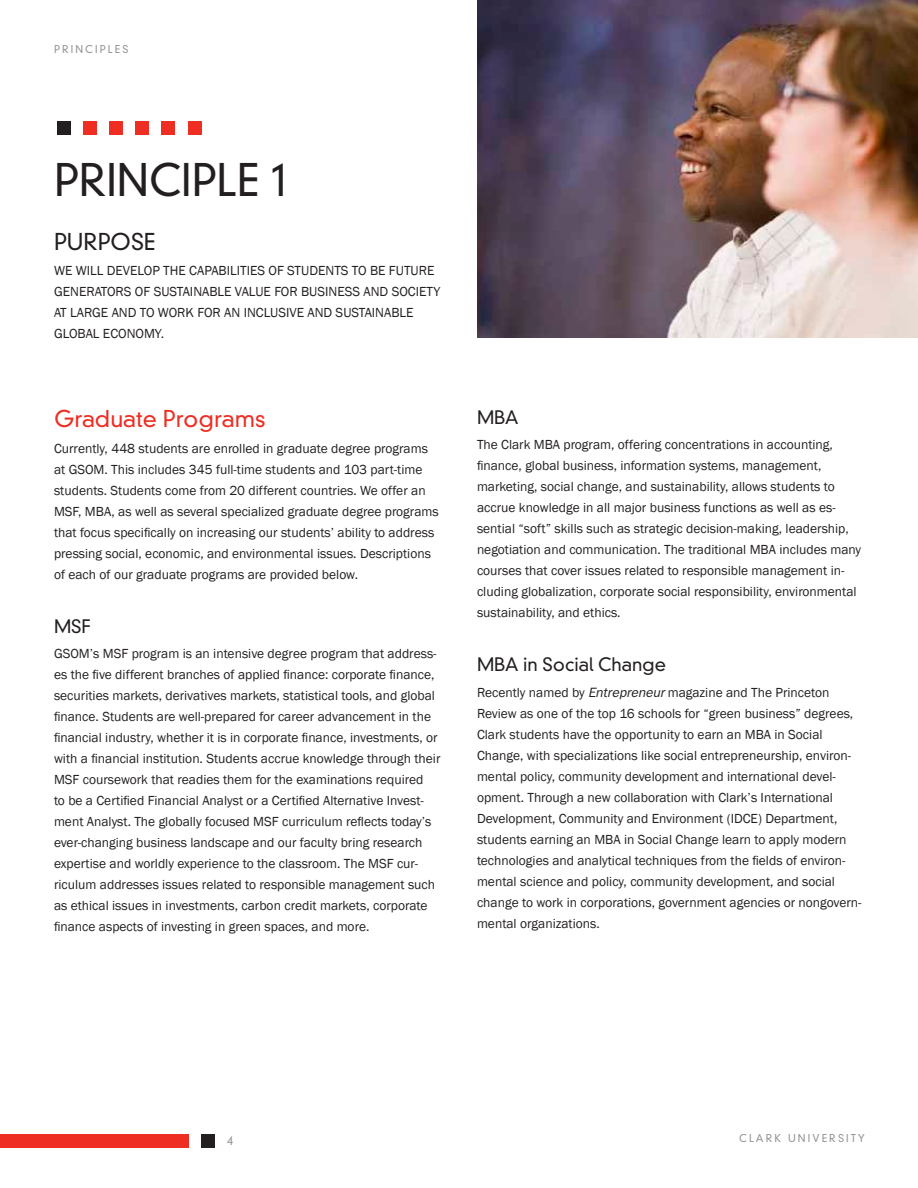
<style>
.page{position:relative;width:918px;height:1188px;background:#fff}
.page>*{position:absolute;margin:0;border:0;box-sizing:border-box;transform-origin:0 0}
.Header-Principle{font:300 43.5px "DIN Neuzeit Grotesk";color:#231f20}
.t1{font:300 22.5px "DIN Neuzeit Grotesk";color:#ee2e22}
.Header-Purpose{font:300 22.5px "DIN Neuzeit Grotesk";color:#231f20}
.Sub_Header{font:300 18px "DIN Neuzeit Grotesk";color:#231f20}
.Text{font:13.5px/21px "Franklin Gothic";color:#231f20}
.t2{font:300 12px "DIN Neuzeit Grotesk";color:#939598}
.t3{font:300 10.5px "DIN Neuzeit Grotesk";letter-spacing:.2em;color:#939598}
.s1{font-style:italic}
</style>
<div class="page">
<div style="left:0;top:1134px;width:189px;height:14px;background:#ee2e22"></div>
<div style="left:202px;top:1134px;width:13px;height:14px;background:#231f20"></div>
<img style="left:477px;top:0;width:441px;height:338px">
<div style="left:188px;top:122px;width:14px;height:13px;background:#ee2e22"></div>
<div style="left:161px;top:122px;width:14px;height:13px;background:#ee2e22"></div>
<div style="left:135px;top:122px;width:14px;height:13px;background:#ee2e22"></div>
<div style="left:109px;top:122px;width:14px;height:13px;background:#ee2e22"></div>
<div style="left:83px;top:122px;width:14px;height:13px;background:#ee2e22"></div>
<div style="left:57px;top:122px;width:13px;height:13px;background:#231f20"></div>
<p class="t3" style="left:54px;top:43px;width:76px">PRINCIPLES</p>
<p class="Header-Principle" style="left:54px;top:154px;width:236px">PRINCIPLE 1</p>
<p class="Header-Purpose" style="left:54px;top:228px;width:103px">PURPOSE</p>
<p class="Text" style="left:54px;top:261px;width:388px">WE WILL DEVELOP THE CAPABILITIES OF STUDENTS TO BE FUTURE GENERATORS OF SUSTAINABLE VALUE FOR BUSINESS AND SOCIETY AT LARGE AND TO WORK FOR AN INCLUSIVE AND SUSTAINABLE GLOBAL ECONOMY.</p>
<p class="t1" style="left:54px;top:405px;width:213px">Graduate Programs</p>
<p class="Text" style="left:54px;top:438px;width:386px">Currently, 448 students are enrolled in graduate degree programs at GSOM. This includes 345 full-time students and 103 part-time students. Students come from 20 different countries. We offer an MSF, MBA, as well as several specialized graduate degree programs that focus specifically on increasing our students’ ability to address pressing social, economic, and environmental issues. Descriptions of each of our graduate programs are provided below.</p>
<p class="Sub_Header" style="left:54px;top:615px;width:38px">MSF</p>
<p class="Text" style="left:54px;top:643px;width:388px">GSOM’s MSF program is an intensive degree program that address&shy;es the five different branches of applied finance: corporate finance, securities markets, derivatives markets, statistical tools, and global finance. Students are well-prepared for career advancement in the financial industry, whether it is in corporate finance, investments, or with a financial institution. Students accrue knowledge through their MSF coursework that readies them for the examinations required<br>to be a Certified Financial Analyst or a Certified Alternative Invest&shy;ment Analyst. The globally focused MSF curriculum reflects today’s ever-changing business landscape and our faculty bring research expertise and worldly experience to the classroom. The MSF cur&shy;riculum addresses issues related to responsible management such as ethical issues in investments, carbon credit markets, corporate finance aspects of investing in green spaces, and more.</p>
<p class="Sub_Header" style="left:477px;top:406px;width:43px">MBA</p>
<p class="Text" style="left:477px;top:434px;width:386px">The Clark MBA program, offering concentrations in accounting, finance, global business, information systems, management, marketing, social change, and sustainability, allows students to accrue knowledge in all major business functions as well as es&shy;sential “soft” skills such as strategic decision-making, leadership, negotiation and communication. The traditional MBA includes many courses that cover issues related to responsible management in&shy;cluding globalization, corporate social responsibility, environmental sustainability, and ethics.</p>
<p class="Sub_Header" style="left:477px;top:654px;width:191px">MBA in Social Change</p>
<p class="Text" style="left:477px;top:682px;width:386px">Recently named by <span class="s1">Entrepreneur</span> magazine and The Princeton Review as one of the top 16 schools for “green business” degrees, Clark students have the opportunity to earn an MBA in Social Change, with specializations like social entrepreneurship, environ&shy;mental policy, community development and international devel&shy;opment. Through a new collaboration with Clark’s International Development, Community and Environment (IDCE) Department, students earning an MBA in Social Change learn to apply modern technologies and analytical techniques from the fields of environ&shy;mental science and policy, community development, and social change to work in corporations, government agencies or nongovern&shy;mental organizations.</p>
<p class="t2" style="left:227px;top:1133px;width:8px">4</p>
<p class="t3" style="left:739px;top:1132px;width:127px">CLARK UNIVERSITY</p>
</div>
